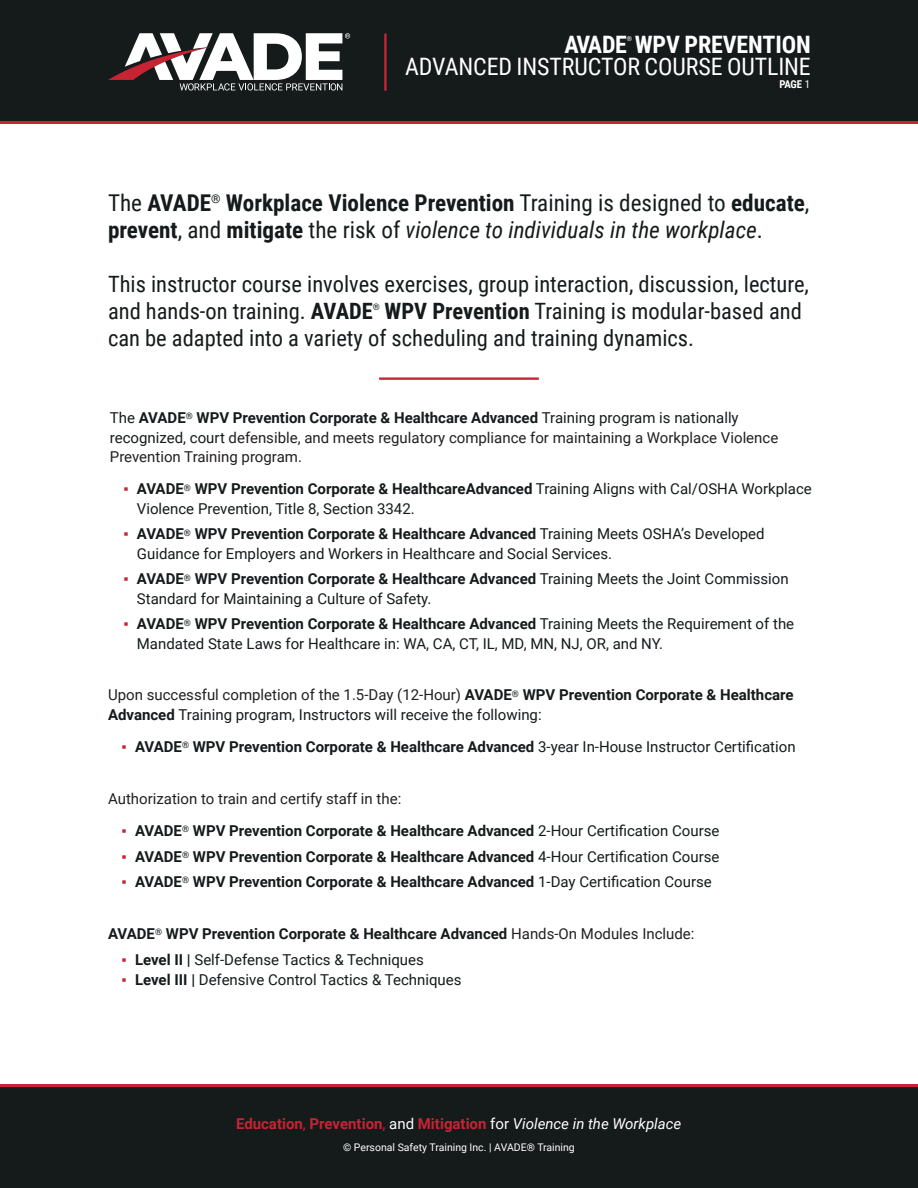
<style>
.page{position:relative;width:918px;height:1188px;background:#fff}
.page>*{position:absolute;margin:0;border:0;box-sizing:border-box;transform-origin:0 0}
.t1{font:24px "Roboto Condensed";letter-spacing:-.005em;color:#fff}
.t2{font:700 24px "Roboto Condensed";letter-spacing:-.005em;color:#fff}
.t3{font:700 23.1px/27px "Roboto Condensed";color:#151a1b}
.t4{font:22.5px/27px "Roboto Condensed";color:#151a1b}
.t5{font:15px/19.5px "Roboto";color:#151a1b}
.t6{font:700 15px "Roboto";color:#151a1b}
.t7{font:15px/19.5px "Roboto";color:#231f20}
.t8{font:700 15px "Roboto";color:#c72433}
.t9{font:700 10.8px "Roboto Condensed";color:#fff}
.t10{font:10.5px "Roboto";color:#fff}
.t11{font:9px "Roboto Condensed";color:#151a1b}
.t12{font:700 6.75px "Roboto Condensed";color:#fff}
.s1{font-weight:400}
.s2{font-weight:400;font-style:italic}
.s3{font-weight:700}
.s4{color:#151a1b}
.s5{font-weight:700;color:#151a1b}
.s6{font-family:"Arial";color:#c72433}
.s7{color:#231f20}
.s8{font-family:"Arial";font-weight:400;color:#c72433}
.s9{font-weight:400;color:#231f20}
.s10{font-weight:400;color:#fff}
.s11{font-weight:400;font-style:italic;color:#fff}
</style>
<div class="page">
<div style="left:0;top:10px;width:918px;height:114px;background:#c72433"></div>
<div style="left:0;top:0;width:918px;height:121px;background:#151a1b"></div>
<svg style="left:108px;top:33px;width:242px;height:58px"></svg>
<hr style="left:384px;top:33px;width:3px;height:58px;background:#c72433">
<div style="left:0;top:1084px;width:918px;height:62px;background:#c72433"></div>
<div style="left:0;top:1087px;width:918px;height:101px;background:#151a1b"></div>
<hr style="left:379px;top:377px;width:160px;height:3px;background:#c72433">
<h1 class="t2" style="left:565px;top:27px;width:248px">AVADE WPV PREVENTION</h1>
<p class="t12" style="left:627px;top:34px;width:7px">®</p>
<h1 class="t1" style="left:405px;top:50px;width:407px">ADVANCED INSTRUCTOR COURSE OUTLINE</h1>
<p class="t9" style="left:779px;top:77px;width:32px">PAGE <span class="s1">1</span></p>
<p class="t3" style="left:108px;top:188px;width:703px"><span class="s1">The</span> AVADE<sup>®</sup> Workplace Violence Prevention <span class="s1">Training is designed to</span> educate<span class="s1">, </span>prevent<span class="s1">, and</span> mitigate <span class="s1">the risk of</span> <span class="s2">violence to individuals in the workplace</span><span class="s1">.</span></p>
<p class="t4" style="left:108px;top:269px;width:703px">This instructor course involves exercises, group interaction, discussion, lecture, and hands-on training. <span class="s3">AVADE</span></p>
<p class="t4" style="left:108px;top:296px;width:695px;text-indent:277px"><span class="s3">WPV Prevention</span> Training is modular-based and can be adapted into a variety of scheduling and training dynamics.</p>
<p class="t11" style="left:373px;top:300px;width:9px">®</p>
<p class="t7" style="left:110px;top:407px;width:670px"><span class="s4">The</span> <span class="s5">AVADE</span><sup>®</sup> <span class="s5">WPV Prevention Corporate &amp; Healthcare Advanced</span> <span class="s4">Training program is nationally recognized, court</span> defensible, and meets regulatory compliance for maintaining a Workplace Violence<br>Prevention Training program.</p>
<p class="t5" style="left:137px;top:479px;width:676px;text-indent:-14px"><span class="s6">▪</span> <span class="s3">AVADE</span><sup>®</sup> <span class="s3">WPV Prevention Corporate &amp; HealthcareAdvanced</span> Training Aligns with Cal/OSHA Workplace<br>Violence Prevention, Title 8, Section 3342.</p>
<p class="t5" style="left:137px;top:524px;width:629px;text-indent:-14px"><span class="s6">▪</span> <span class="s3">AVADE</span><sup>®</sup> <span class="s3">WPV Prevention Corporate &amp; Healthcare Advanced</span> Training Meets OSHA’s Developed<br>Guidance for Employers and Workers in Healthcare and Social Services.</p>
<p class="t5" style="left:137px;top:569px;width:653px;text-indent:-14px"><span class="s6">▪</span> <span class="s3">AVADE</span><sup>®</sup> <span class="s3">WPV Prevention Corporate &amp; Healthcare Advanced</span> Training Meets the Joint Commission<br>Standard for Maintaining a Culture of Safety.</p>
<p class="t5" style="left:137px;top:614px;width:659px;text-indent:-14px"><span class="s6">▪</span> <span class="s3">AVADE</span><sup>®</sup> <span class="s3">WPV Prevention Corporate &amp; Healthcare Advanced</span> Training Meets the Requirement of the<br>Mandated State Laws for Healthcare in: WA, CA, CT, IL, MD, MN, NJ, OR, and NY.</p>
<p class="t5" style="left:108px;top:685px;width:687px"><span class="s7">Upon successful completion of the 1.5-Day (12-Hour)</span> <span class="s3">AVADE</span><sup>®</sup> <span class="s3">WPV Prevention Corporate &amp; Healthcare<br>Advanced</span> Training program, Instructors will receive the following:</p>
<p class="t6" style="left:122px;top:736px;width:676px"><span class="s8">▪</span> AVADE<sup>®</sup> WPV Prevention Corporate &amp; Healthcare Advanced <span class="s1">3-year In-House Instructor Certification</span></p>
<p class="t7" style="left:108px;top:788px;width:295px">Authorization to train and certify staff in the:</p>
<p class="t6" style="left:122px;top:820px;width:599px"><span class="s8">▪</span> AVADE<sup>®</sup> WPV Prevention Corporate &amp; Healthcare Advanced <span class="s1">2-Hour Certification Course</span></p>
<p class="t6" style="left:122px;top:846px;width:599px"><span class="s8">▪</span> AVADE<sup>®</sup> WPV Prevention Corporate &amp; Healthcare Advanced <span class="s1">4-Hour Certification Course</span></p>
<p class="t6" style="left:122px;top:871px;width:592px"><span class="s8">▪</span> AVADE<sup>®</sup> WPV Prevention Corporate &amp; Healthcare Advanced <span class="s1">1-Day Certification Course</span></p>
<p class="t6" style="left:108px;top:923px;width:588px">AVADE<sup>®</sup> WPV Prevention Corporate &amp; Healthcare Advanced <span class="s9">Hands-On Modules Include:</span></p>
<p class="t5" style="left:122px;top:950px;width:304px"><span class="s6">▪</span> <span class="s3">Level II |</span> Self-Defense Tactics &amp; Techniques</p>
<p class="t5" style="left:122px;top:969px;width:342px"><span class="s6">▪</span> <span class="s3">Level III |</span> Defensive Control Tactics &amp; Techniques</p>
<p class="t8" style="left:236px;top:1113px;width:447px">Education<span class="s1">,</span> Prevention<span class="s1">,</span> <span class="s10">and</span> Mitigation <span class="s10">for</span> <span class="s11">Violence in the Workplace</span></p>
<p class="t10" style="left:343px;top:1139px;width:233px">© Personal Safety Training Inc. | AVADE® Training</p>
</div>
